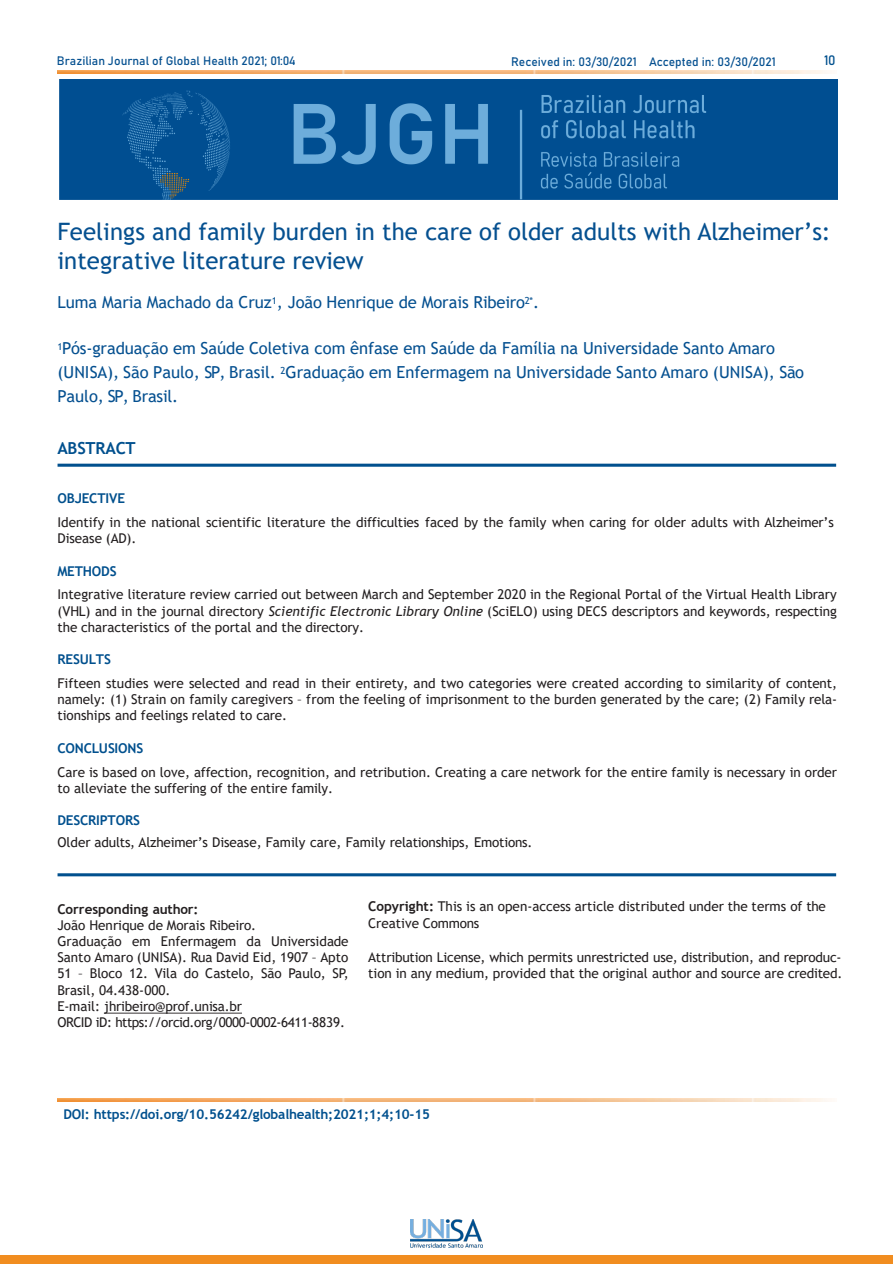
<style>
.page{position:relative;width:893px;height:1264px;background:#fff}
.page>*{position:absolute;margin:0;border:0;box-sizing:border-box;transform-origin:0 0}
.t1{font:24px/28.8px "Trebuchet MS";color:#055090}
.t2{font:16.5px/24px "Trebuchet MS";letter-spacing:-.005em;color:#055090}
.t3{font:700 16.5px "Trebuchet MS";letter-spacing:-.015em;color:#01508e}
.t4{font:13.5px/16.2px "Trebuchet MS";letter-spacing:-.005em;color:#231f20;text-align:justify}
.t5{font:700 13.5px "Trebuchet MS";letter-spacing:-.015em;color:#01508e}
.t6{font:13.5px "Trebuchet MS";letter-spacing:-.03em;color:#231f20}
.t7{font:700 13.5px "Trebuchet MS";letter-spacing:-.005em;color:#231f20}
.t8{font:700 13.5px "Trebuchet MS";letter-spacing:-.01em;color:#01508d}
.t9{font:13.5px "Bahnschrift";color:#01508e}
.t10{font:12px "Bahnschrift";color:#055090}
.s1{font-style:italic}
.s2{font-weight:700}
</style>
<div class="page">
<img style="left:57px;top:71px;width:771px;height:2px">
<div style="left:0;top:1254px;width:892px;height:9px;background:#f18d20"></div>
<img style="left:410px;top:1219px;width:73px;height:28px">
<svg style="left:104px;top:1012px;width:138px;height:1px"></svg>
<hr style="left:58px;top:873px;width:778px;height:3px;background:#01508e">
<hr style="left:58px;top:463px;width:778px;height:3px;background:#01508e">
<img style="left:59px;top:79px;width:778px;height:120px">
<img style="left:57px;top:1098px;width:770px;height:2px">
<p class="t10" style="left:57px;top:52px;width:240px">Brazilian Journal of Global Health 2021; 01:04</p>
<p class="t9" style="left:824px;top:50px;width:13px">10</p>
<p class="t10" style="left:511px;top:52px;width:266px">Received in: 03/30/2021 Accepted in: 03/30/2021</p>
<p class="t1" style="left:57px;top:217px;width:774px">Feelings and family burden in the care of older adults with Alzheimer’s: integrative literature review</p>
<p class="t2" style="left:57px;top:290px;width:483px">Luma Maria Machado da Cruz<sup>1</sup>, João Henrique de Morais Ribeiro<sup>2*</sup>.</p>
<p class="t2" style="left:57px;top:336px;width:748px"><sup>1</sup>Pós-graduação em Saúde Coletiva com ênfase em Saúde da Família na Universidade Santo Amaro (UNISA), São Paulo, SP, Brasil. <sup>2</sup>Graduação em Enfermagem na Universidade Santo Amaro (UNISA), São<br>Paulo, SP, Brasil.</p>
<p class="t3" style="left:57px;top:437px;width:80px">ABSTRACT</p>
<p class="t8" style="left:57px;top:490px;width:69px">OBJECTIVE</p>
<p class="t4" style="left:57px;top:514px;width:778px">Identify in the national scientific literature the difficulties faced by the family when caring for older adults with Alzheimer’s</p>
<p class="t4" style="left:57px;top:530px;width:80px">Disease (AD).</p>
<p class="t5" style="left:57px;top:562px;width:61px">METHODS</p>
<p class="t4" style="left:57px;top:586px;width:780px">Integrative literature review carried out between March and September 2020 in the Regional Portal of the Virtual Health Library (VHL) and in the journal directory <span class="s1">Scientific Electronic Library Online</span> (SciELO) using DECS descriptors and keywords, respecting the characteristics of the portal and the directory.</p>
<p class="t5" style="left:57px;top:650px;width:55px">RESULTS</p>
<p class="t4" style="left:57px;top:674px;width:781px">Fifteen studies were selected and read in their entirety, and two categories were created according to similarity of content, namely: (1) Strain on family caregivers – from the feeling of imprisonment to the burden generated by the care; (2) Family rela&shy;tionships and feelings related to care.</p>
<p class="t5" style="left:57px;top:739px;width:87px">CONCLUSIONS</p>
<p class="t4" style="left:57px;top:763px;width:781px">Care is based on love, affection, recognition, and retribution. Creating a care network for the entire family is necessary in order to alleviate the suffering of the entire family.</p>
<p class="t5" style="left:57px;top:811px;width:84px">DESCRIPTORS</p>
<p class="t4" style="left:57px;top:834px;width:476px">Older adults, Alzheimer’s Disease, Family care, Family relationships, Emotions.</p>
<p class="t7" style="left:57px;top:900px;width:143px">Corresponding author:</p>
<p class="t4" style="left:57px;top:916px;width:200px">João Henrique de Morais Ribeiro.</p>
<p class="t4" style="left:57px;top:932px;width:293px">Graduação em Enfermagem da Universidade Santo Amaro (UNISA). Rua David Eid, 1907 – Apto 51 – Bloco 12. Vila do Castelo, São Paulo, SP, Brasil, 04.438-000.</p>
<p class="t4" style="left:57px;top:997px;width:186px">E-mail: jhribeiro@prof.unisa.br</p>
<p class="t6" style="left:57px;top:1013px;width:289px">ORCID iD: https://orcid.org/0000-0002-6411-8839.</p>
<p class="t4" style="left:368px;top:898px;width:459px"><span class="s2">Copyright:</span> This is an open-access article distributed under the terms of the<br>Creative Commons</p>
<p class="t4" style="left:368px;top:949px;width:476px">Attribution License, which permits unrestricted use, distribution, and reproduc&shy;tion in any medium, provided that the original author and source are credited.</p>
<p class="t5" style="left:63px;top:1104px;width:368px">DOI: https://doi.org/10.56242/globalhealth;2021;1;4;10-15</p>
</div>
